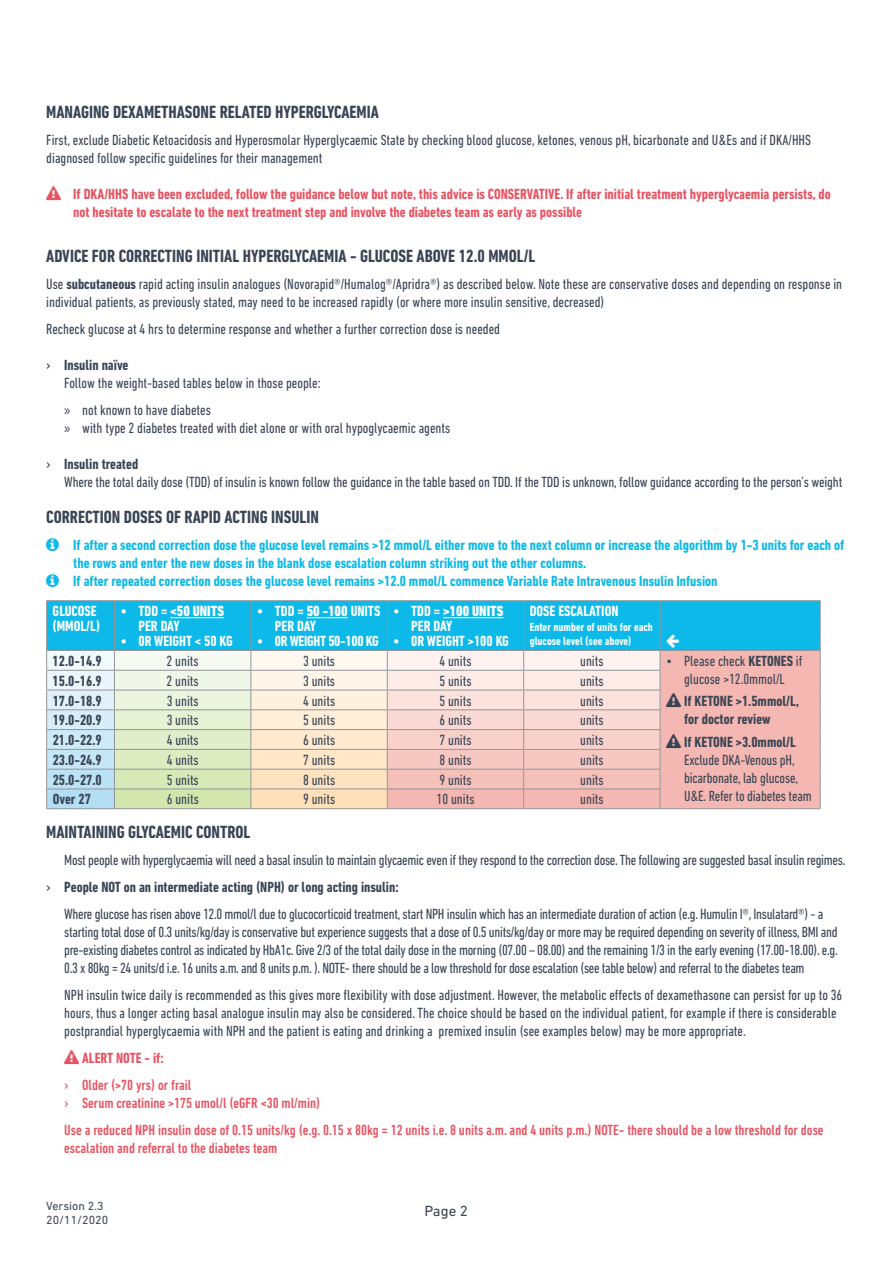
<style>
.page{position:relative;width:893px;height:1263px;background:#fff}
.page>*{position:absolute;margin:0;border:0;box-sizing:border-box;transform-origin:0 0}
.t1{font:700 condensed 18px "DIN Next LT Pro";color:#394555}
.t2{font:condensed 15px/18px "DIN Next LT Pro";color:#394555}
.t3{font:condensed 15px/18px "DIN Next LT Pro";letter-spacing:-.02em;color:#394555}
.t4{font:700 condensed 15px/18px "DIN Next LT Pro";color:#0cb9e8}
.t5{font:500 condensed 15px/27.5px "DIN Next LT Pro";color:#e95361}
.t6{font:700 condensed 15px/18px "DIN Next LT Pro";color:#e95361}
.t7{font:700 condensed 15px/18px "DIN Next LT Pro";color:#394555}
.t8{font:700 condensed 15px/15px "DIN Next LT Pro";color:#fff}
.t9{font:700 condensed 15px "DIN Next LT Pro";letter-spacing:-.02em;color:#fff}
.t10{font:15px "DIN Next LT Pro";color:#394555}
.t11{font:700 condensed 12px/14.4px "DIN Next LT Pro";color:#fff}
.t12{font:12px/14.4px "DIN Next LT Pro";color:#394555}
.s1{font-weight:700}
.s2{font-stretch:normal}
.s3{font-family:"Myriad Pro";font-stretch:normal}
.s4{color:#fff}
.s5{font-weight:800}
.s6{font-weight:400;font-stretch:normal}
</style>
<div class="page">
<hr style="left:46px;top:808px;width:68px;height:1px;background:#939598">
<hr style="left:114px;top:808px;width:137px;height:1px;background:#939598">
<hr style="left:251px;top:808px;width:136px;height:1px;background:#939598">
<hr style="left:387px;top:808px;width:137px;height:1px;background:#939598">
<hr style="left:524px;top:808px;width:136px;height:1px;background:#939598">
<hr style="left:46px;top:600px;width:68px;height:1px;background:#939598">
<hr style="left:114px;top:600px;width:137px;height:1px;background:#939598">
<hr style="left:251px;top:600px;width:136px;height:1px;background:#939598">
<hr style="left:387px;top:600px;width:137px;height:1px;background:#939598">
<hr style="left:524px;top:600px;width:136px;height:1px;background:#939598">
<hr style="left:660px;top:600px;width:160px;height:1px;background:#939598">
<hr style="left:660px;top:808px;width:160px;height:1px;background:#939598">
<svg style="left:46px;top:601px;width:775px;height:207px;background:#b8ced1"></svg>
<p class="t1" style="left:46px;top:102px;width:334px">MANAGING DEXAMETHASONE RELATED HYPERGLYCAEMIA</p>
<p class="t2" style="left:46px;top:131px;width:766px">First, exclude Diabetic Ketoacidosis and Hyperosmolar Hyperglycaemic State by checking blood glucose, ketones, venous pH, bicarbonate and U&amp;Es and if DKA/HHS diagnosed follow specific guidelines for their management</p>
<p class="t6" style="left:73px;top:185px;width:759px">If DKA/HHS have been excluded, follow the guidance below but note, this advice is CONSERVATIVE. If after initial treatment hyperglycaemia persists, do not hesitate to escalate to the next treatment step and involve the diabetes team as early as possible</p>
<p class="t1" style="left:46px;top:246px;width:491px">ADVICE FOR CORRECTING INITIAL HYPERGLYCAEMIA - GLUCOSE ABOVE 12.0 MMOL/L</p>
<p class="t2" style="left:46px;top:275px;width:797px">Use <span class="s1">subcutaneous</span> rapid acting insulin analogues (Novorapid®/Humalog®/Apridra®) as described below. Note these are conservative doses and depending on response in individual patients, as previously stated, may need to be increased rapidly (or where more insulin sensitive, decreased)</p>
<p class="t2" style="left:46px;top:320px;width:455px">Recheck glucose at 4 hrs to determine response and whether a further correction dose is needed</p>
<p class="t2" style="left:64px;top:356px;width:258px;text-indent:-18px"><span class="s2">›</span> <span class="s1">Insulin naïve<br></span>Follow the weight-based tables below in those people:</p>
<p class="t2" style="left:64px;top:401px;width:388px"><span class="s3">»</span> not known to have diabetes<br><span class="s3">»</span> with type 2 diabetes treated with diet alone or with oral hypoglycaemic agents</p>
<p class="t2" style="left:64px;top:455px;width:780px;text-indent:-18px"><span class="s2">›</span> <span class="s1">Insulin treated<br></span>Where the total daily dose (TDD) of insulin is known follow the guidance in the table based on TDD. If the TDD is unknown, follow guidance according to the person’s weight</p>
<p class="t1" style="left:46px;top:507px;width:274px">CORRECTION DOSES OF RAPID ACTING INSULIN</p>
<p class="t4" style="left:73px;top:536px;width:772px;text-indent:-27px">❑ If after a second correction dose the glucose level remains &gt;12 mmol/L either move to the next column or increase the algorithm by 1-3 units for each of the rows and enter the new doses in the blank dose escalation column striking out the other columns.</p>
<p class="t4" style="left:53px;top:565px;width:666px;line-height:30.5px;text-indent:-6px">❑ If after repeated correction doses the glucose level remains &gt;12.0 mmol/L commence Variable Rate Intravenous Insulin Infusion<br><span class="s4">GLUCOSE</span></p>
<p class="t8" style="left:53px;top:619px;width:49px">(MMOL/L)</p>
<p class="t8" style="left:138px;top:604px;width:87px;text-indent:-18px">• TDD = <span class="s5">&lt;50 UNITS<br></span>PER DAY</p>
<p class="t8" style="left:120px;top:634px;width:114px">• 0R WEIGHT &lt; 50 KG</p>
<p class="t8" style="left:275px;top:604px;width:107px;text-indent:-18px">• TDD = <span class="s5">50 -100</span> UNITS<br>PER DAY</p>
<p class="t9" style="left:257px;top:633px;width:123px">• 0R WEIGHT 50-100 KG</p>
<p class="t8" style="left:411px;top:604px;width:94px;text-indent:-18px">• TDD = <span class="s5">&gt;100 UNITS<br></span>PER DAY</p>
<p class="t8" style="left:393px;top:634px;width:117px">• 0R WEIGHT &gt;100 KG</p>
<p class="t8" style="left:530px;top:604px;width:90px">DOSE ESCALATION</p>
<p class="t11" style="left:530px;top:619px;width:125px">Enter number of units for each glucose level (see above)</p>
<p class="t7" style="left:53px;top:652px;width:51px">12.0-14.9</p>
<p class="t2" style="left:167px;top:652px;width:34px">2 units</p>
<p class="t2" style="left:303px;top:652px;width:34px">3 units</p>
<p class="t2" style="left:439px;top:652px;width:34px">4 units</p>
<p class="t2" style="left:580px;top:652px;width:25px">units</p>
<p class="t2" style="left:666px;top:652px;width:138px;text-align:center">• Please check <span class="s1">KETONES</span> if glucose &gt;12.0mmol/L</p>
<p class="t7" style="left:684px;top:692px;width:116px">If KETONE &gt;1.5mmol/L, for doctor review</p>
<p class="t7" style="left:684px;top:732px;width:113px">If KETONE &gt;3.0mmol/L</p>
<p class="t2" style="left:684px;top:750px;width:129px">Exclude DKA-Venous pH, bicarbonate, lab glucose,<br>U&amp;E. Refer to diabetes team</p>
<p class="t7" style="left:53px;top:672px;width:51px">15.0-16.9</p>
<p class="t2" style="left:167px;top:671px;width:34px">2 units</p>
<p class="t2" style="left:303px;top:671px;width:34px">3 units</p>
<p class="t2" style="left:439px;top:671px;width:34px">5 units</p>
<p class="t2" style="left:580px;top:671px;width:25px">units</p>
<p class="t7" style="left:53px;top:691px;width:51px">17.0-18.9</p>
<p class="t2" style="left:167px;top:691px;width:34px">3 units</p>
<p class="t2" style="left:303px;top:691px;width:34px">4 units</p>
<p class="t2" style="left:439px;top:691px;width:34px">5 units</p>
<p class="t2" style="left:580px;top:691px;width:25px">units</p>
<p class="t7" style="left:53px;top:711px;width:51px">19.0-20.9</p>
<p class="t2" style="left:167px;top:711px;width:34px">3 units</p>
<p class="t2" style="left:303px;top:711px;width:34px">5 units</p>
<p class="t2" style="left:439px;top:711px;width:34px">6 units</p>
<p class="t2" style="left:580px;top:711px;width:25px">units</p>
<p class="t7" style="left:53px;top:731px;width:51px">21.0-22.9</p>
<p class="t2" style="left:167px;top:731px;width:34px">4 units</p>
<p class="t2" style="left:303px;top:731px;width:34px">6 units</p>
<p class="t2" style="left:439px;top:731px;width:34px">7 units</p>
<p class="t2" style="left:580px;top:731px;width:25px">units</p>
<p class="t7" style="left:53px;top:751px;width:51px">23.0-24.9</p>
<p class="t2" style="left:167px;top:751px;width:34px">4 units</p>
<p class="t2" style="left:303px;top:751px;width:34px">7 units</p>
<p class="t2" style="left:439px;top:751px;width:34px">8 units</p>
<p class="t2" style="left:580px;top:751px;width:25px">units</p>
<p class="t7" style="left:53px;top:771px;width:51px">25.0-27.0</p>
<p class="t2" style="left:167px;top:770px;width:34px">5 units</p>
<p class="t2" style="left:303px;top:770px;width:34px">8 units</p>
<p class="t2" style="left:440px;top:770px;width:34px">9 units</p>
<p class="t2" style="left:580px;top:770px;width:25px">units</p>
<p class="t7" style="left:53px;top:790px;width:40px">Over 27</p>
<p class="t2" style="left:167px;top:790px;width:34px">6 units</p>
<p class="t2" style="left:303px;top:790px;width:34px">9 units</p>
<p class="t2" style="left:437px;top:790px;width:39px">10 units</p>
<p class="t2" style="left:580px;top:790px;width:25px">units</p>
<p class="t1" style="left:46px;top:822px;width:206px">MAINTAINING GLYCAEMIC CONTROL</p>
<p class="t3" style="left:46px;top:847px;width:801px;line-height:27px;text-indent:18px">Most people with hyperglycaemia will need a basal insulin to maintain glycaemic even if they respond to the correction dose. The following are suggested basal insulin regimes. <span class="s2">›</span> <span class="s1">People NOT on an intermediate acting (NPH) or long acting insulin:</span></p>
<p class="t3" style="left:64px;top:905px;width:775px">Where glucose has risen above 12.0 mmol/l due to glucocorticoid treatment, start NPH insulin which has an intermediate duration of action (e.g. Humulin I®, Insulatard®) - a starting total dose of 0.3 units/kg/day is conservative but experience suggests that a dose of 0.5 units/kg/day or more may be required depending on severity of illness, BMI and pre-existing diabetes control as indicated by HbA1c. Give 2/3 of the total daily dose in the morning (07.00 – 08.00) and the remaining 1/3 in the early evening (17.00-18.00). e.g.<br>0.3 x 80kg = 24 units/d i.e. 16 units a.m. and 8 units p.m. ). NOTE- there should be a low threshold for dose escalation (see table below) and referral to the diabetes team</p>
<p class="t2" style="left:64px;top:986px;width:780px">NPH insulin twice daily is recommended as this gives more flexibility with dose adjustment. However, the metabolic effects of dexamethasone can persist for up to 36 hours, thus a longer acting basal analogue insulin may also be considered. The choice should be based on the individual patient, for example if there is considerable postprandial hyperglycaemia with NPH and the patient is eating and drinking a premixed insulin (see examples below) may be more appropriate.</p>
<p class="t5" style="left:64px;top:1044px;width:129px;text-indent:18px"><span class="s1">ALERT NOTE - if:<br></span><span class="s6">›</span> Older (&gt;70 yrs) or frail</p>
<p class="t5" style="left:64px;top:1090px;width:761px;line-height:27px"><span class="s6">›</span> Serum creatinine &gt;175 umol/l (eGFR &lt;30 ml/min)<br>Use a reduced NPH insulin dose of 0.15 units/kg (e.g. 0.15 x 80kg = 12 units i.e. 8 units a.m. and 4 units p.m.) NOTE- there should be a low threshold for dose</p>
<p class="t5" style="left:64px;top:1134px;width:215px">escalation and referral to the diabetes team</p>
<p class="t12" style="left:46px;top:1198px;width:64px">Version 2.3<br>20/11/2020</p>
<p class="t10" style="left:424px;top:1203px;width:45px">Page 2</p>
</div>
